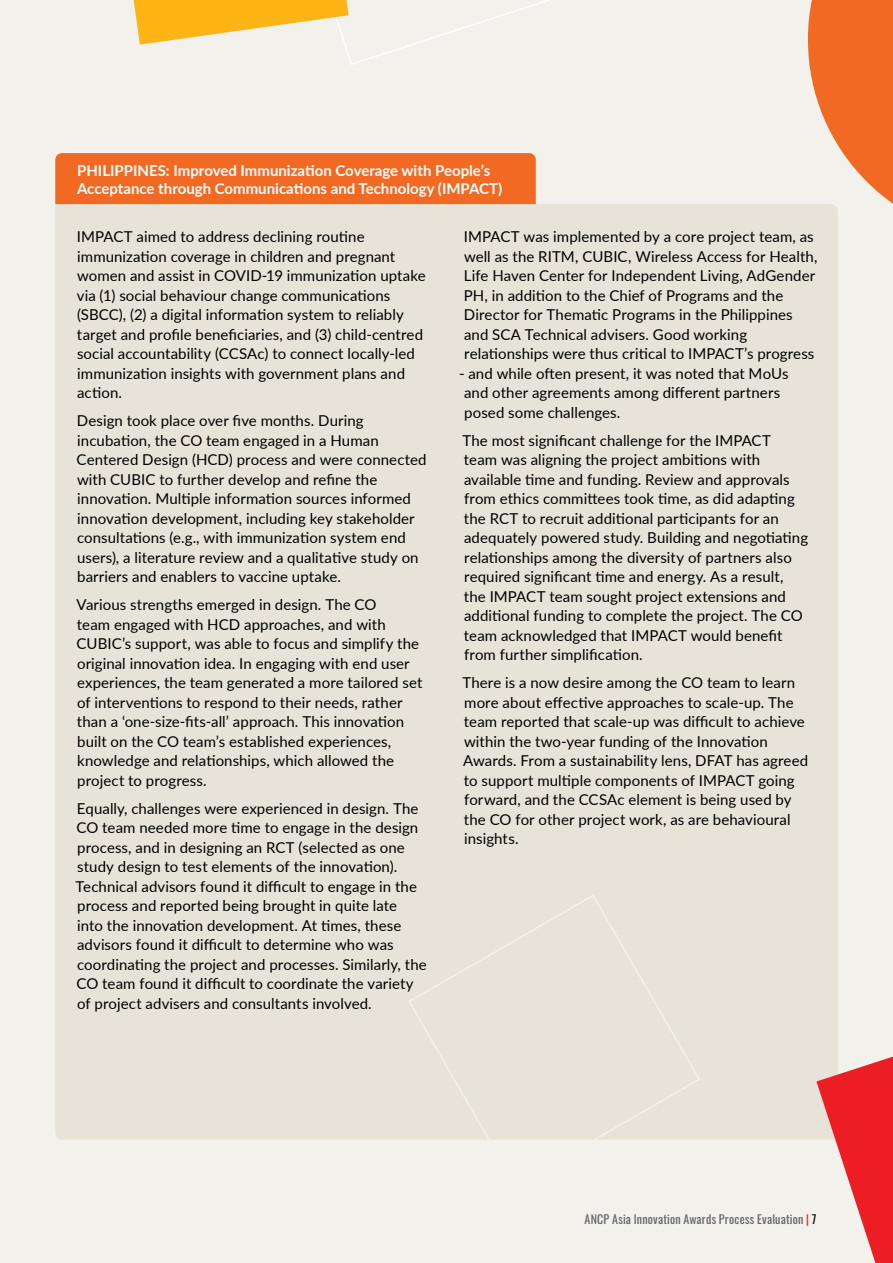
<style>
.page{position:relative;width:893px;height:1263px;background:#f3f1ec}
.page>*{position:absolute;margin:0;border:0;box-sizing:border-box;transform-origin:0 0}
.t1{font:15px/19.5px "Lato";letter-spacing:.005em;color:#000}
.t2{font:700 15px/18px "Lato";color:#fff}
.t3{font:12px "Oswald";letter-spacing:.02em;color:#636466}
.s1{color:#ed1d24}
.s2{color:#000}
</style>
<div class="page">
<svg style="left:133px;top:0;width:417px;height:65px"></svg>
<svg style="left:808px;top:0;width:85px;height:204px"></svg>
<div style="left:55px;top:204px;width:783px;height:936px;background:#e7e3d8"></div>
<div style="left:55px;top:153px;width:481px;height:51px;background:#f26924"></div>
<div style="left:407px;top:893px;width:294px;height:247px;background:#e7e3d8"></div>
<svg style="left:816px;top:1056px;width:77px;height:207px"></svg>
<p class="t2" style="left:77px;top:161px;width:427px">PHILIPPINES: Improved Immunization Coverage with People’s<br>Acceptance through Communications and Technology (IMPACT)</p>
<p class="t1" style="left:77px;top:226px;width:350px">IMPACT aimed to address declining routine immunization coverage in children and pregnant women and assist in COVID-19 immunization uptake via (1) social behaviour change communications (SBCC), (2) a digital information system to reliably target and profile beneficiaries, and (3) child-centred social accountability (CCSAc) to connect locally-led immunization insights with government plans and action.</p>
<p class="t1" style="left:77px;top:410px;width:352px">Design took place over five months. During incubation, the CO team engaged in a Human Centered Design (HCD) process and were connected with CUBIC to further develop and refine the innovation. Multiple information sources informed innovation development, including key stakeholder consultations (e.g., with immunization system end users), a literature review and a qualitative study on barriers and enablers to vaccine uptake.</p>
<p class="t1" style="left:76px;top:594px;width:347px">Various strengths emerged in design. The CO<br>team engaged with HCD approaches, and with CUBIC’s support, was able to focus and simplify the original innovation idea. In engaging with end user experiences, the team generated a more tailored set of interventions to respond to their needs, rather than a ‘one-size-fits-all’ approach. This innovation built on the CO team’s established experiences, knowledge and relationships, which allowed the project to progress.</p>
<p class="t1" style="left:75px;top:798px;width:353px">Equally, challenges were experienced in design. The CO team needed more time to engage in the design process, and in designing an RCT (selected as one study design to test elements of the innovation).<br>Technical advisors found it difficult to engage in the process and reported being brought in quite late<br>into the innovation development. At times, these advisors found it difficult to determine who was coordinating the project and processes. Similarly, the CO team found it difficult to coordinate the variety of project advisers and consultants involved.</p>
<p class="t1" style="left:464px;top:226px;width:355px">IMPACT was implemented by a core project team, as well as the RITM, CUBIC, Wireless Access for Health, Life Haven Center for Independent Living, AdGender PH, in addition to the Chief of Programs and the Director for Thematic Programs in the Philippines and SCA Technical advisers. Good working relationships were thus critical to IMPACT’s progress</p>
<p class="t1" style="left:464px;top:363px;width:326px;text-indent:-5px">- and while often present, it was noted that MoUs and other agreements among different partners posed some challenges.</p>
<p class="t1" style="left:462px;top:430px;width:347px">The most significant challenge for the IMPACT<br>team was aligning the project ambitions with available time and funding. Review and approvals from ethics committees took time, as did adapting the RCT to recruit additional participants for an adequately powered study. Building and negotiating relationships among the diversity of partners also required significant time and energy. As a result,<br>the IMPACT team sought project extensions and additional funding to complete the project. The CO team acknowledged that IMPACT would benefit from further simplification.</p>
<p class="t1" style="left:462px;top:672px;width:347px">There is a now desire among the CO team to learn more about effective approaches to scale-up. The team reported that scale-up was difficult to achieve within the two-year funding of the Innovation Awards. From a sustainability lens, DFAT has agreed to support multiple components of IMPACT going forward, and the CCSAc element is being used by the CO for other project work, as are behavioural insights.</p>
<p class="t3" style="left:585px;top:1208px;width:233px">ANCP Asia Innovation Awards Process Evaluation <span class="s1">|</span> <span class="s2">7</span></p>
</div>
